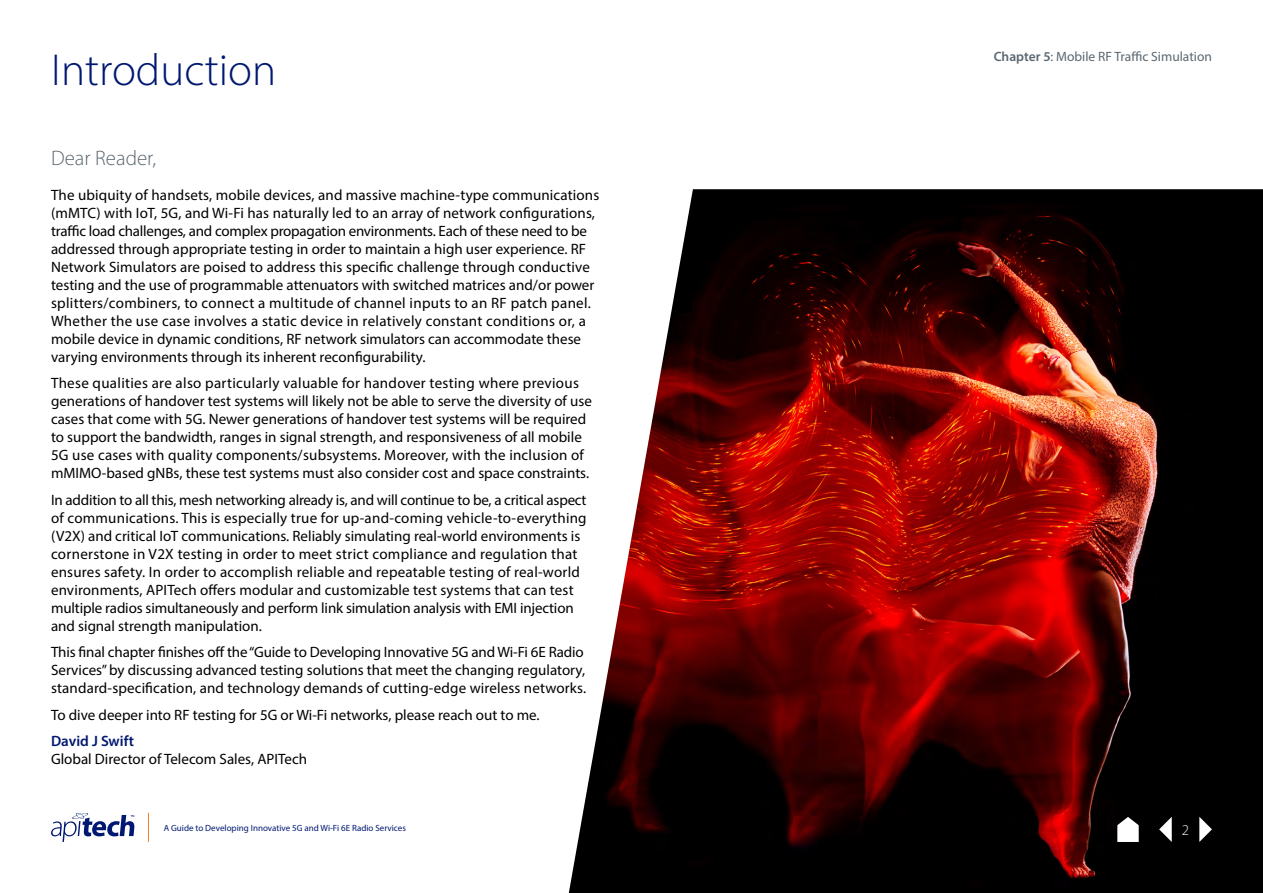
<style>
.page{position:relative;width:1263px;height:893px;background:#fff}
.page>*{position:absolute;margin:0;border:0;box-sizing:border-box;transform-origin:0 0}
.t1{font:300 45px "Myriad Pro";color:#001871}
.t2{font:300 21px "Myriad Pro";color:#5b6770}
.t3{font:15px/18px "Myriad Pro";color:#000}
.t4{font:600 15px "Myriad Pro";color:#001871}
.t5{font:300 15px "Myriad Pro";color:#fff}
.t6{font:13.5px "Myriad Pro";color:#5b6770}
.t7{font:9px "Myriad Pro";color:#001871}
.s1{font-weight:600}
</style>
<div class="page">
<img style="left:569px;top:189px;width:694px;height:704px">
<svg style="left:1199px;top:817px;width:13px;height:25px"></svg>
<svg style="left:1159px;top:817px;width:13px;height:25px"></svg>
<svg style="left:1117px;top:817px;width:22px;height:25px"></svg>
<svg style="left:51px;top:812px;width:84px;height:30px"></svg>
<svg style="left:148px;top:813px;width:1px;height:29px"></svg>
<h1 class="t1" style="left:51px;top:43px;width:227px">Introduction</h1>
<h2 class="t2" style="left:51px;top:145px;width:107px">Dear Reader,</h2>
<p class="t3" style="left:51px;top:185px;width:550px">The ubiquity of handsets, mobile devices, and massive machine-type communications (mMTC) with IoT, 5G, and Wi-Fi has naturally led to an array of network configurations, traffic load challenges, and complex propagation environments. Each of these need to be addressed through appropriate testing in order to maintain a high user experience. RF Network Simulators are poised to address this specific challenge through conductive testing and the use of programmable attenuators with switched matrices and/or power splitters/combiners, to connect a multitude of channel inputs to an RF patch panel.<br>Whether the use case involves a static device in relatively constant conditions or, a mobile device in dynamic conditions, RF network simulators can accommodate these varying environments through its inherent reconfigurability.</p>
<p class="t3" style="left:51px;top:374px;width:542px">These qualities are also particularly valuable for handover testing where previous generations of handover test systems will likely not be able to serve the diversity of use cases that come with 5G. Newer generations of handover test systems will be required to support the bandwidth, ranges in signal strength, and responsiveness of all mobile 5G use cases with quality components/subsystems. Moreover, with the inclusion of mMIMO-based gNBs, these test systems must also consider cost and space constraints.</p>
<p class="t3" style="left:51px;top:490px;width:537px">In addition to all this, mesh networking already is, and will continue to be, a critical aspect of communications. This is especially true for up-and-coming vehicle-to-everything (V2X) and critical IoT communications. Reliably simulating real-world environments is cornerstone in V2X testing in order to meet strict compliance and regulation that ensures safety. In order to accomplish reliable and repeatable testing of real-world environments, APITech offers modular and customizable test systems that can test multiple radios simultaneously and perform link simulation analysis with EMI injection and signal strength manipulation.</p>
<p class="t3" style="left:51px;top:643px;width:537px">This final chapter finishes off the “Guide to Developing Innovative 5G and Wi-Fi 6E Radio<br>Services” by discussing advanced testing solutions that meet the changing regulatory, standard-specification, and technology demands of cutting-edge wireless networks.</p>
<p class="t3" style="left:51px;top:705px;width:490px">To dive deeper into RF testing for 5G or Wi-Fi networks, please reach out to me.</p>
<p class="t4" style="left:51px;top:732px;width:84px">David J Swift</p>
<p class="t3" style="left:51px;top:750px;width:258px">Global Director of Telecom Sales, APITech</p>
<p class="t7" style="left:164px;top:822px;width:244px">A Guide to Developing Innovative 5G and Wi-Fi 6E Radio Services</p>
<p class="t6" style="left:994px;top:48px;width:220px"><span class="s1">Chapter 5</span>: Mobile RF Traffic Simulation</p>
<p class="t5" style="left:1182px;top:821px;width:9px">2</p>
</div>
